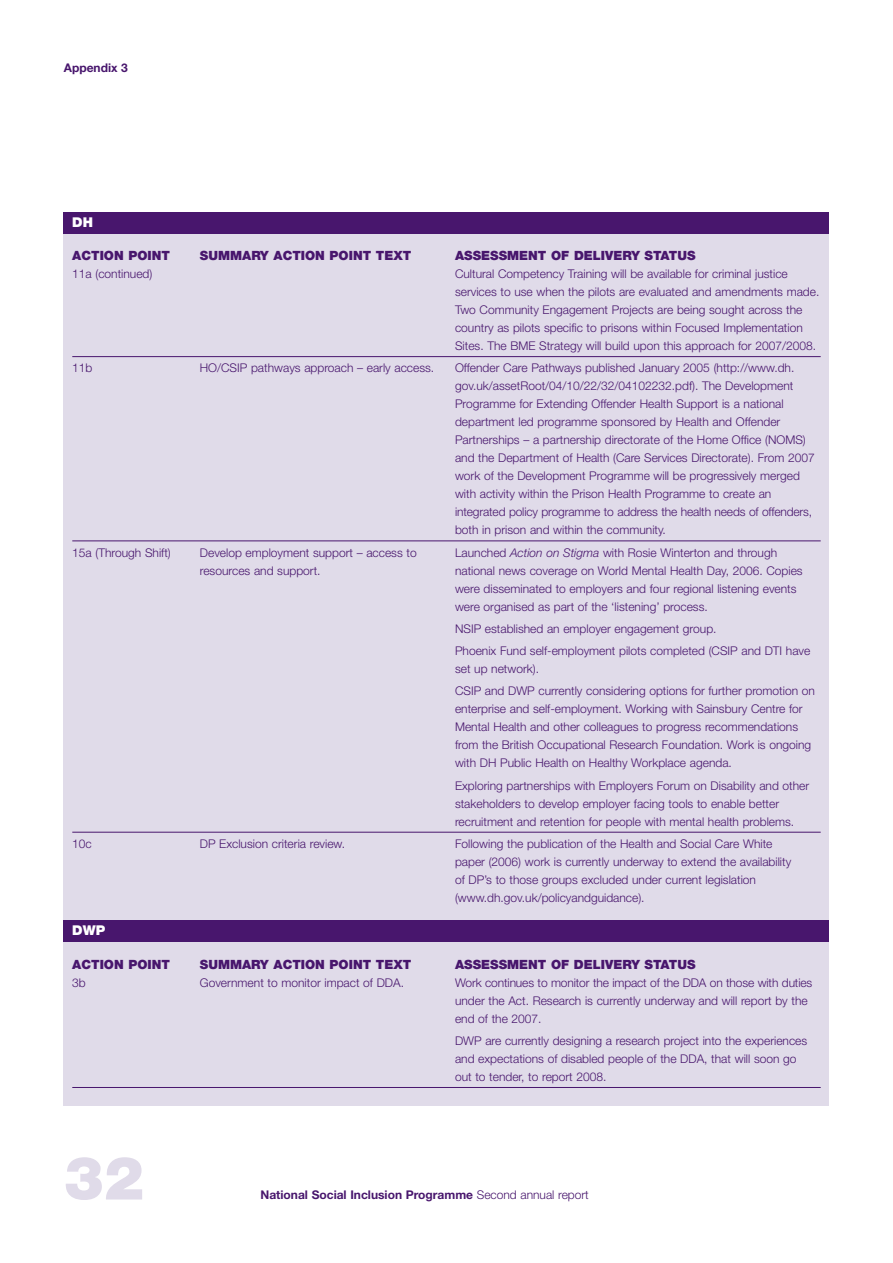
<style>
.page{position:relative;width:893px;height:1263px;background:#fff}
.page>*{position:absolute;margin:0;border:0;box-sizing:border-box;transform-origin:0 0}
.t1{font:900 60px "Helvetica Neue";color:#e0dbe9}
.t2{font:900 13.5px "Helvetica Neue";color:#fff}
.t3{font:900 12.75px "Helvetica Neue";color:#48166d}
.t4{font:300 12px/18px "Helvetica Neue";color:#48166d}
.t5{font:700 12px "Helvetica Neue";color:#48166d}
.s1{font-style:italic}
.s2{font-weight:300}
</style>
<div class="page">
<div style="left:64px;top:234px;width:765px;height:872px;background:#e0dbe9"></div>
<div style="left:64px;top:213px;width:765px;height:21px;background:#48166d"></div>
<hr style="left:72px;top:356px;width:749px;height:1px;background:#48166d">
<hr style="left:72px;top:541px;width:749px;height:1px;background:#48166d">
<hr style="left:72px;top:832px;width:749px;height:1px;background:#48166d">
<hr style="left:72px;top:1087px;width:749px;height:1px;background:#48166d">
<div style="left:64px;top:920px;width:765px;height:21px;background:#48166d"></div>
<p class="t5" style="left:64px;top:64px;width:66px">Appendix 3</p>
<p class="t2" style="left:72px;top:217px;width:22px">DH</p>
<p class="t3" style="left:72px;top:251px;width:99px">ACTION POINT</p>
<p class="t3" style="left:200px;top:251px;width:213px">SUMMARY ACTION POINT TEXT</p>
<p class="t3" style="left:455px;top:251px;width:242px">ASSESSMENT OF DELIVERY STATUS</p>
<p class="t4" style="left:72px;top:266px;width:82px">11a (continued)</p>
<p class="t4" style="left:455px;top:266px;width:366px">Cultural Competency Training will be available for criminal justice services to use when the pilots are evaluated and amendments made.<br>Two Community Engagement Projects are being sought across the country as pilots specific to prisons within Focused Implementation Sites. The BME Strategy will build upon this approach for 2007/2008.</p>
<p class="t4" style="left:72px;top:360px;width:22px">11b</p>
<p class="t4" style="left:200px;top:360px;width:236px">HO/CSIP pathways approach – early access.</p>
<p class="t4" style="left:455px;top:360px;width:361px">Offender Care Pathways published January 2005 (http://www.dh. gov.uk/assetRoot/04/10/22/32/04102232.pdf). The Development Programme for Extending Offender Health Support is a national department led programme sponsored by Health and Offender Partnerships – a partnership directorate of the Home Office (NOMS) and the Department of Health (Care Services Directorate). From 2007 work of the Development Programme will be progressively merged with activity within the Prison Health Programme to create an integrated policy programme to address the health needs of offenders, both in prison and within the community.</p>
<p class="t4" style="left:72px;top:544px;width:100px">15a (Through Shift)</p>
<p class="t4" style="left:200px;top:544px;width:218px">Develop employment support – access to</p>
<p class="t4" style="left:455px;top:544px;width:323px">Launched <span class="s1">Action on Stigma</span> with Rosie Winterton and through</p>
<p class="t4" style="left:200px;top:562px;width:122px">resources and support.</p>
<p class="t4" style="left:455px;top:562px;width:349px">national news coverage on World Mental Health Day, 2006. Copies were disseminated to employers and four regional listening events were organised as part of the ‘listening’ process.</p>
<p class="t4" style="left:455px;top:618px;width:357px;line-height:22.2px">NSIP established an employer engagement group.<br>Phoenix Fund self-employment pilots completed (CSIP and DTI have</p>
<p class="t4" style="left:455px;top:659px;width:361px;line-height:22.2px">set up network).<br>CSIP and DWP currently considering options for further promotion on</p>
<p class="t4" style="left:455px;top:701px;width:358px">enterprise and self-employment. Working with Sainsbury Centre for Mental Health and other colleagues to progress recommendations from the British Occupational Research Foundation. Work is ongoing with DH Public Health on Healthy Workplace agenda.</p>
<p class="t4" style="left:455px;top:777px;width:356px">Exploring partnerships with Employers Forum on Disability and other stakeholders to develop employer facing tools to enable better recruitment and retention for people with mental health problems.</p>
<p class="t4" style="left:72px;top:836px;width:21px">10c</p>
<p class="t4" style="left:200px;top:836px;width:147px">DP Exclusion criteria review.</p>
<p class="t4" style="left:455px;top:836px;width:338px">Following the publication of the Health and Social Care White paper (2006) work is currently underway to extend the availability of DP’s to those groups excluded under current legislation (www.dh.gov.uk/policyandguidance).</p>
<p class="t2" style="left:72px;top:925px;width:35px">DWP</p>
<p class="t3" style="left:72px;top:959px;width:99px">ACTION POINT</p>
<p class="t3" style="left:200px;top:959px;width:213px">SUMMARY ACTION POINT TEXT</p>
<p class="t3" style="left:455px;top:959px;width:242px">ASSESSMENT OF DELIVERY STATUS</p>
<p class="t4" style="left:72px;top:974px;width:15px">3b</p>
<p class="t4" style="left:200px;top:974px;width:206px">Government to monitor impact of DDA.</p>
<p class="t4" style="left:455px;top:974px;width:359px">Work continues to monitor the impact of the DDA on those with duties under the Act. Research is currently underway and will report by the end of the 2007.</p>
<p class="t4" style="left:455px;top:1033px;width:354px">DWP are currently designing a research project into the experiences and expectations of disabled people of the DDA, that will soon go out to tender, to report 2008.</p>
<h1 class="t1" style="left:64px;top:1157px;width:82px">32</h1>
<p class="t5" style="left:260px;top:1191px;width:330px">National Social Inclusion Programme <span class="s2">Second annual report</span></p>
</div>
